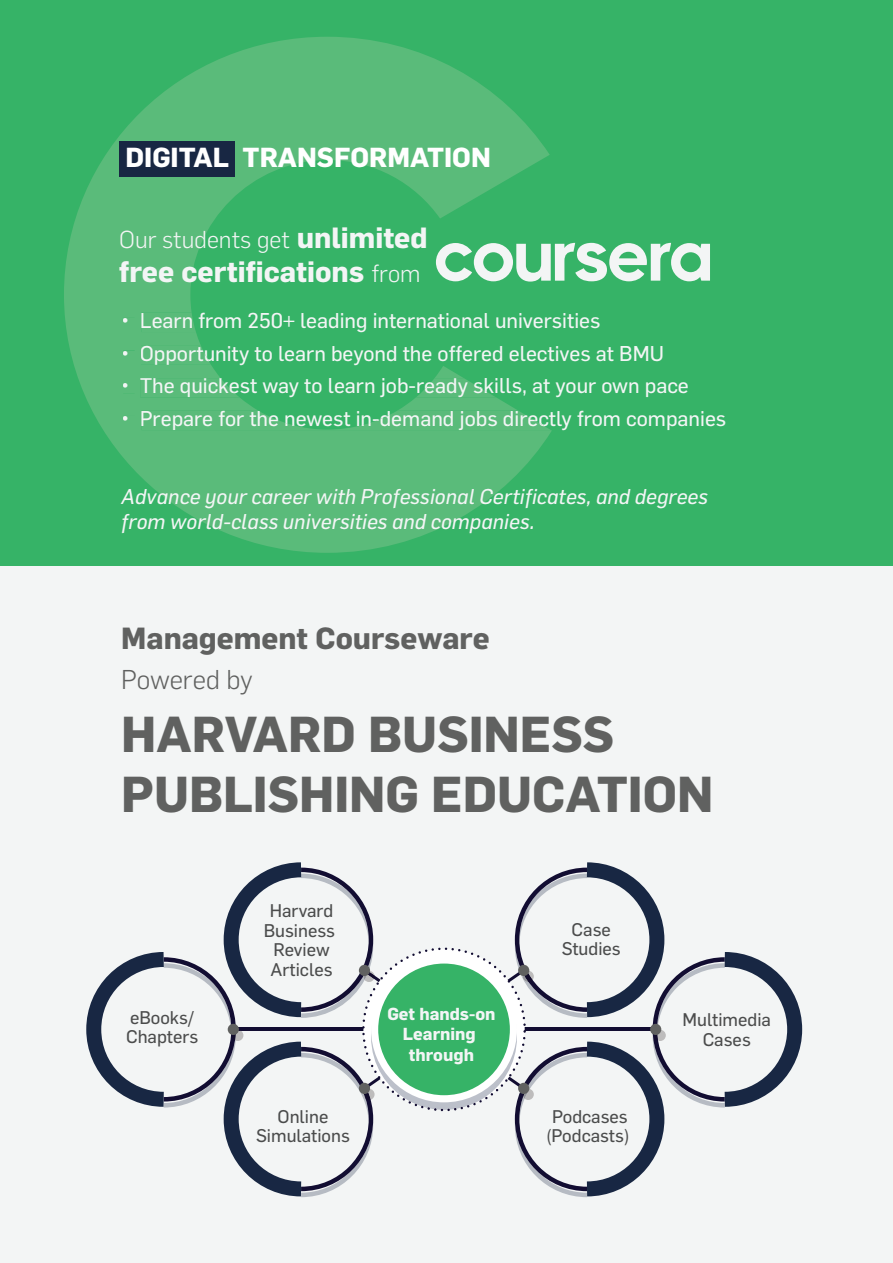
<style>
.page{position:relative;width:893px;height:1263px;background:#f3f5f5}
.page>*{position:absolute;margin:0;border:0;box-sizing:border-box;transform-origin:0 0}
.t1{font:700 49.5px/59.4px "Flama";color:#606160}
.t2{font:700 30px "Flama";color:#606160}
.t3{font:700 28.65px "Flama";color:#f3f5f5}
.t4{font:700 27px "Flama";color:#fff}
.t5{font:300 26.7px "Flama";letter-spacing:-.005em;color:#606160}
.t6{font:300 24px "Flama";color:#f3f5f5}
.t7{font:21px "Flama Basic";color:#f3f5f5}
.t8{font:italic 21px/25.2px "Flama";color:#f3f5f5}
.t9{font:18px/19.5px "Flama Basic";color:#4b4c4c;text-align:center}
.t10{font:700 17.1px/20.5px "Flama";color:#f3f5f5;text-align:center}
.s1{font-weight:700;font-size:28.65px}
.s2{font-weight:300;font-size:24px}
</style>
<div class="page">
<div style="left:0;top:0;width:893px;height:565px;background:#36b367"></div>
<svg style="left:554px;top:243px;width:156px;height:39px"></svg>
<svg style="left:64px;top:37px;width:488px;height:516px;fill:#5abb7a"></svg>
<div style="left:123px;top:318px;width:12px;height:10px;background:#5abb7a"></div>
<svg style="left:141px;top:312px;width:55px;height:20px"></svg>
<div style="left:123px;top:350px;width:12px;height:10px;background:#5abb7a"></div>
<div style="left:123px;top:383px;width:12px;height:10px;background:#5abb7a"></div>
<div style="left:123px;top:416px;width:12px;height:10px;background:#5abb7a"></div>
<svg style="left:140px;top:345px;width:411px;height:85px"></svg>
<svg style="left:86px;top:862px;width:717px;height:336px"></svg>
<div style="left:371px;top:956px;width:146px;height:146px;background:#fff;border-radius:50%"></div>
<div style="left:378px;top:963px;width:132px;height:132px;background:#36b367;border-radius:50%"></div>
<div style="left:120px;top:141px;width:115px;height:36px;background:#182743"></div>
<p class="t4" style="left:126px;top:141px;width:367px">DIGITAL TRANSFORMATION</p>
<p class="t6" style="left:119px;top:223px;width:310px">Our students get <span class="s1">unlimited</span></p>
<h3 class="t3" style="left:119px;top:255px;width:303px">free certifications <span class="s2">from</span></h3>
<p class="t7" style="left:121px;top:306px;width:481px">• Learn from 250+ leading international universities</p>
<p class="t7" style="left:121px;top:338px;width:544px">• Opportunity to learn beyond the offered electives at BMU</p>
<p class="t7" style="left:121px;top:371px;width:569px">• The quickest way to learn job-ready skills, at your own pace</p>
<p class="t7" style="left:121px;top:404px;width:607px">• Prepare for the newest in-demand jobs directly from companies</p>
<p class="t8" style="left:121px;top:483px;width:588px">Advance your career with Professional Certificates, and degrees from world-class universities and companies.</p>
<h2 class="t2" style="left:121px;top:620px;width:370px">Management Courseware</h2>
<p class="t5" style="left:121px;top:661px;width:133px">Powered by</p>
<h1 class="t1" style="left:121px;top:703px;width:594px">HARVARD BUSINESS<br>PUBLISHING EDUCATION</h1>
<p class="t9" style="left:126px;top:1006px;width:74px;text-align:left">eBooks/<br>Chapters</p>
<p class="t9" style="left:264px;top:900px;width:73px">Harvard<br>Business<br>Review<br>Articles</p>
<p class="t9" style="left:256px;top:1106px;width:95px">Online<br>Simulations</p>
<p class="t10" style="left:387px;top:1003px;width:110px">Get hands-on<br>Learning through</p>
<p class="t9" style="left:562px;top:918px;width:61px">Case<br>Studies</p>
<p class="t9" style="left:546px;top:1106px;width:85px">Podcases (Podcasts)</p>
<p class="t9" style="left:683px;top:1009px;width:90px">Multimedia<br>Cases</p>
</div>
